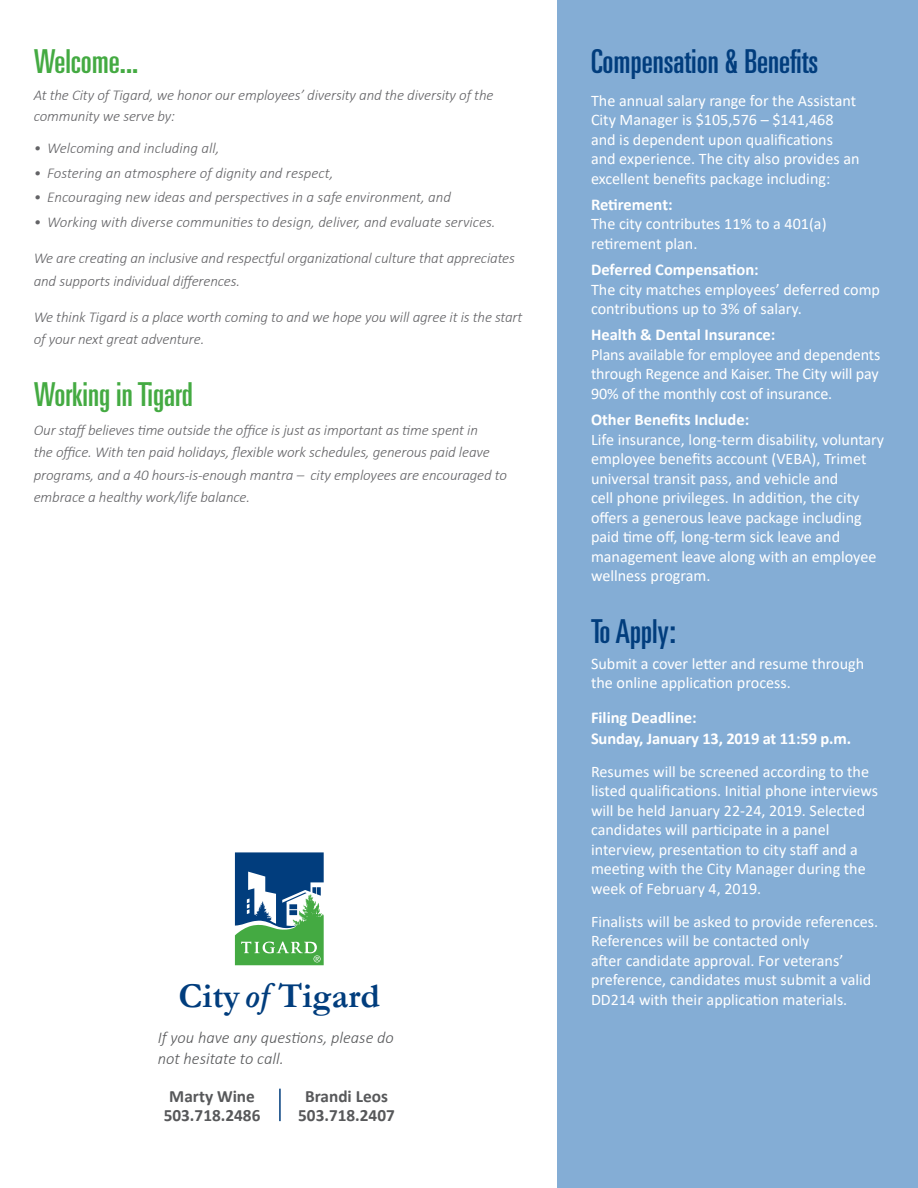
<style>
.page{position:relative;width:918px;height:1188px;background:#fff}
.page>*{position:absolute;margin:0;border:0;box-sizing:border-box;transform-origin:0 0}
.t1{font:700 35.25px "Garamond";color:#013d7d}
.t2{font:ultra-condensed 33px "Univers LT Std";color:#013d7d}
.t3{font:ultra-condensed 33px "Univers LT Std";color:#44aa42}
.t4{font:700 17.25px "Calibri";color:#57585a}
.t5{font:700 16.5px/21px "Calibri";color:#fff}
.t6{font:italic 300 16.5px/21px "Calibri";color:#57585a}
.t7{font:16.2px/19.5px "Calibri";color:#fff}
.t8{font:italic 300 15px/22.5px "Calibri";letter-spacing:-.01em;color:#636366}
.s1{font-weight:600;font-style:italic;font-size:31.5px}
</style>
<div class="page">
<div style="left:558px;top:0;width:360px;height:1188px;background:#84add5"></div>
<hr style="left:279px;top:1089px;width:2px;height:32px;background:#013d7d">
<svg style="left:235px;top:852px;width:89px;height:113px"></svg>
<p class="t3" style="left:34px;top:42px;width:106px">Welcome...</p>
<p class="t8" style="left:34px;top:85px;width:461px;line-height:21px">At the City of Tigard, we honor our employees’ diversity and the diversity of the community we serve by:</p>
<p class="t8" style="left:34px;top:137px;width:187px">• Welcoming and including all,</p>
<p class="t8" style="left:34px;top:161px;width:301px">• Fostering an atmosphere of dignity and respect,</p>
<p class="t8" style="left:34px;top:186px;width:419px">• Encouraging new ideas and perspectives in a safe environment, and</p>
<p class="t8" style="left:34px;top:211px;width:463px">• Working with diverse communities to design, deliver, and evaluate services.</p>
<p class="t8" style="left:34px;top:247px;width:483px">We are creating an inclusive and respectful organizational culture that appreciates and supports individual differences.</p>
<p class="t8" style="left:34px;top:305px;width:490px">We think Tigard is a place worth coming to and we hope you will agree it is the start of your next great adventure.</p>
<p class="t3" style="left:34px;top:375px;width:161px">Working in Tigard</p>
<p class="t8" style="left:34px;top:419px;width:475px">Our staff believes time outside the office is just as important as time spent in<br>the office. With ten paid holidays, flexible work schedules, generous paid leave programs, and a 40 hours-is-enough mantra – city employees are encouraged to embrace a healthy work/life balance.</p>
<p class="t1" style="left:179px;top:972px;width:203px">City <span class="s1">of</span> Tigard</p>
<p class="t6" style="left:158px;top:1027px;width:238px">If you have any questions, please do not hesitate to call.</p>
<p class="t4" style="left:169px;top:1084px;width:87px">Marty Wine</p>
<p class="t4" style="left:164px;top:1103px;width:98px">503.718.2486</p>
<p class="t4" style="left:305px;top:1084px;width:84px">Brandi Leos</p>
<p class="t4" style="left:298px;top:1103px;width:98px">503.718.2407</p>
<p class="t2" style="left:591px;top:42px;width:229px">Compensation &amp; Benefits</p>
<p class="t7" style="left:591px;top:90px;width:270px">The annual salary range for the Assistant City Manager is $105,576 – $141,468 and is dependent upon qualifications and experience. The city also provides an excellent benefits package including:</p>
<p class="t5" style="left:591px;top:194px;width:83px">Retirement:</p>
<p class="t7" style="left:591px;top:214px;width:237px">The city contributes 11% to a 401(a) retirement plan.</p>
<p class="t5" style="left:591px;top:259px;width:169px">Deferred Compensation:</p>
<p class="t7" style="left:591px;top:279px;width:291px">The city matches employees’ deferred comp contributions up to 3% of salary.</p>
<p class="t5" style="left:591px;top:324px;width:186px">Health &amp; Dental Insurance:</p>
<p class="t7" style="left:591px;top:344px;width:291px;text-align:justify">Plans available for employee and dependents through Regence and Kaiser. The City will pay 90% of the monthly cost of insurance.</p>
<p class="t5" style="left:591px;top:409px;width:160px">Other Benefits Include:</p>
<p class="t7" style="left:591px;top:429px;width:295px">Life insurance, long-term disability, voluntary employee benefits account (VEBA), Trimet universal transit pass, and vehicle and<br>cell phone privileges. In addition, the city offers a generous leave package including paid time off, long-term sick leave and management leave along with an employee wellness program.</p>
<p class="t2" style="left:591px;top:612px;width:87px">To Apply:</p>
<p class="t7" style="left:591px;top:653px;width:275px">Submit a cover letter and resume through the online application process.</p>
<p class="t5" style="left:591px;top:707px;width:262px">Filing Deadline:<br>Sunday, January 13, 2019 at 11:59 p.m.</p>
<p class="t7" style="left:591px;top:761px;width:289px">Resumes will be screened according to the listed qualifications. Initial phone interviews will be held January 22-24, 2019. Selected candidates will participate in a panel interview, presentation to city staff and a meeting with the City Manager during the week of February 4, 2019.</p>
<p class="t7" style="left:591px;top:911px;width:289px">Finalists will be asked to provide references.<br>References will be contacted only<br>after candidate approval. For veterans’ preference, candidates must submit a valid DD214 with their application materials.</p>
</div>
